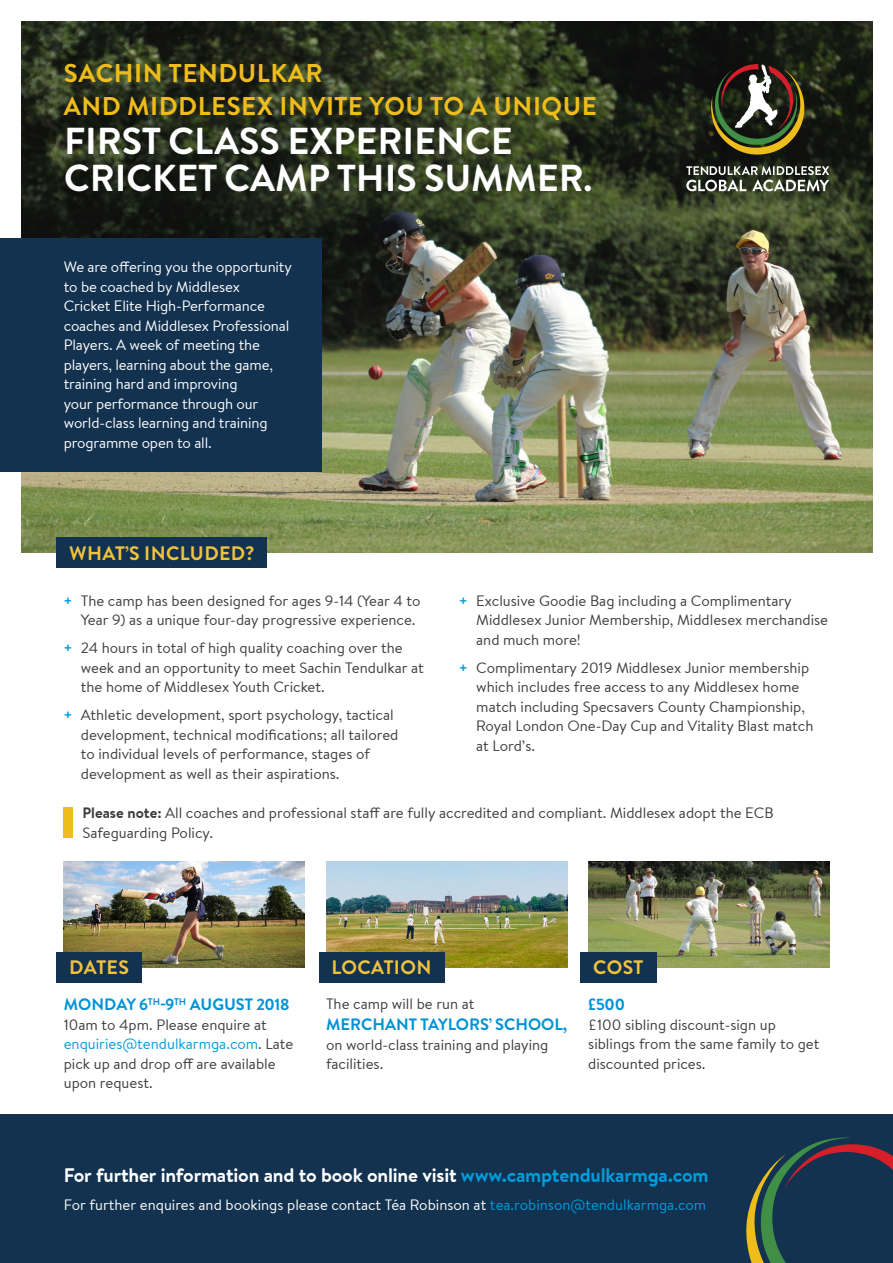
<style>
.page{position:relative;width:893px;height:1263px;background:#fff}
.page>*{position:absolute;margin:0;border:0;box-sizing:border-box;transform-origin:0 0}
.t1{font:700 37.5px/37.5px "Brandon Grotesque";color:#fff}
.t2{font:700 25.8px/32.7px "Brandon Grotesque";letter-spacing:.02em;color:#eebc1b}
.t3{font:700 19.5px "Brandon Text Office";letter-spacing:-.01em;color:#fff}
.t4{font:700 19.5px "Brandon Grotesque";letter-spacing:.02em;color:#f0c33c}
.t5{font:700 16.5px "Brandon Grotesque";color:#0093d6}
.t6{font:15px/19.5px "Brandon Text Office";color:#3c3c3b}
.t7{font:15px/19.5px "Brandon Text Office";letter-spacing:-.01em;color:#fff}
.s1{font-family:"Brandon Grotesque";font-weight:700;color:#009cdb}
.s2{font-weight:700}
.s3{color:#009cdb}
</style>
<div class="page">
<div style="left:0;top:1114px;width:893px;height:149px;background:#123250"></div>
<img style="left:22px;top:21px;width:850px;height:532px">
<div style="left:0;top:238px;width:321px;height:234px;background:#123250"></div>
<img style="left:64px;top:861px;width:241px;height:106px">
<svg style="left:746px;top:1137px;width:147px;height:126px"></svg>
<svg style="left:711px;top:64px;width:94px;height:92px"></svg>
<svg style="left:686px;top:166px;width:143px;height:25px"></svg>
<img style="left:588px;top:861px;width:241px;height:106px">
<img style="left:326px;top:861px;width:241px;height:106px">
<div style="left:56px;top:537px;width:211px;height:31px;background:#123250"></div>
<div style="left:56px;top:952px;width:86px;height:31px;background:#123250"></div>
<div style="left:319px;top:952px;width:125px;height:31px;background:#123250"></div>
<div style="left:580px;top:952px;width:76px;height:31px;background:#123250"></div>
<div style="left:64px;top:808px;width:9px;height:30px;background:#eebc1b"></div>
<h2 class="t2" style="left:64px;top:57px;width:534px">SACHIN TENDULKAR<br>AND MIDDLESEX INVITE YOU TO A UNIQUE</h2>
<h1 class="t1" style="left:64px;top:123px;width:530px">FIRST CLASS EXPERIENCE<br>CRICKET CAMP THIS SUMMER.</h1>
<p class="t7" style="left:64px;top:257px;width:230px">We are offering you the opportunity to be coached by Middlesex<br>Cricket Elite High-Performance coaches and Middlesex Professional<br>Players. A week of meeting the players, learning about the game, training hard and improving<br>your performance through our world-class learning and training programme open to all.</p>
<h3 class="t4" style="left:69px;top:539px;width:186px">WHAT’S INCLUDED?</h3>
<p class="t6" style="left:81px;top:590px;width:341px;text-indent:-17px"><span class="s1">+</span> The camp has been designed for ages 9-14 (Year 4 to<br>Year 9) as a unique four-day progressive experience.</p>
<p class="t6" style="left:81px;top:638px;width:345px;text-indent:-17px"><span class="s1">+</span> 24 hours in total of high quality coaching over the week and an opportunity to meet Sachin Tendulkar at the home of Middlesex Youth Cricket.</p>
<p class="t6" style="left:81px;top:705px;width:319px;text-indent:-17px"><span class="s1">+</span> Athletic development, sport psychology, tactical development, technical modifications; all tailored to individual levels of performance, stages of development as well as their aspirations.</p>
<p class="t6" style="left:476px;top:590px;width:353px;text-indent:-17px"><span class="s1">+</span> Exclusive Goodie Bag including a Complimentary<br>Middlesex Junior Membership, Middlesex merchandise and much more!</p>
<p class="t6" style="left:476px;top:657px;width:339px;text-indent:-17px"><span class="s1">+</span> Complimentary 2019 Middlesex Junior membership which includes free access to any Middlesex home match including Specsavers County Championship, Royal London One-Day Cup and Vitality Blast match at Lord’s.</p>
<p class="t6" style="left:82px;top:803px;width:693px"><span class="s2">Please note:</span> All coaches and professional staff are fully accredited and compliant. Middlesex adopt the ECB<br>Safeguarding Policy.</p>
<h3 class="t4" style="left:69px;top:954px;width:61px">DATES</h3>
<h3 class="t4" style="left:331px;top:954px;width:101px">LOCATION</h3>
<h3 class="t4" style="left:593px;top:954px;width:52px">COST</h3>
<p class="t5" style="left:64px;top:993px;width:227px">MONDAY 6<sup>TH</sup>-9<sup>TH</sup> AUGUST 2018</p>
<p class="t6" style="left:64px;top:1014px;width:231px">10am to 4pm. Please enquire at <span class="s3">enquiries@tendulkarmga.com</span>. Late pick up and drop off are available upon request.</p>
<p class="t6" style="left:326px;top:994px;width:150px">The camp will be run at</p>
<p class="t5" style="left:326px;top:1013px;width:242px">MERCHANT TAYLORS’ SCHOOL,</p>
<p class="t6" style="left:326px;top:1034px;width:224px">on world-class training and playing facilities.</p>
<p class="t5" style="left:588px;top:993px;width:38px">£500</p>
<p class="t6" style="left:588px;top:1014px;width:233px">£100 sibling discount-sign up siblings from the same family to get discounted prices.</p>
<h3 class="t3" style="left:64px;top:1161px;width:646px">For further information and to book online visit <span class="s3">www.camptendulkarmga.com</span></h3>
<p class="t7" style="left:64px;top:1194px;width:644px">For further enquires and bookings please contact Téa Robinson at <span class="s3">tea.robinson@tendulkarmga.com</span></p>
</div>
